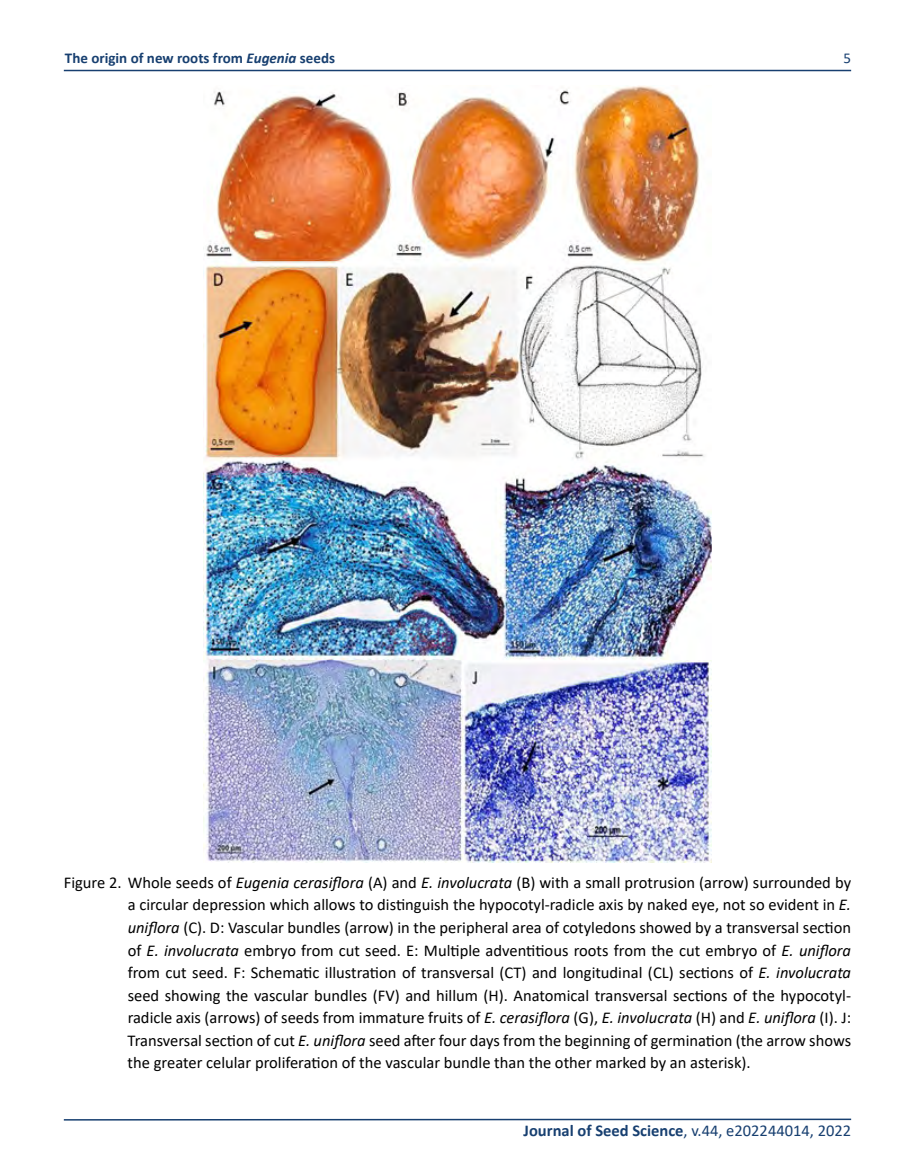
<style>
.page{position:relative;width:915px;height:1170px;background:#fff}
.page>*{position:absolute;margin:0;border:0;box-sizing:border-box;transform-origin:0 0}
.t1{font:16.5px/22.5px "Calibri";color:#000;text-align:justify}
.t2{font:16.5px "Calibri";color:#173f70}
.t3{font:700 15px "Calibri";color:#173f70}
.t4{font:15px "Calibri";color:#173f70}
.s1{font-style:italic}
.s2{font-weight:700}
</style>
<div class="page">
<img style="left:203px;top:86px;width:508px;height:776px">
<svg style="left:63px;top:1118px;width:789px;height:3px;background:#8a9eb7"></svg>
<hr style="left:64px;top:70px;width:786px;height:1px;background:#173f70">
<p class="t3" style="left:65px;top:48px;width:271px">The origin of new roots from <span class="s1">Eugenia</span> seeds</p>
<p class="t4" style="left:843px;top:47px;width:9px">5</p>
<p class="t1" style="left:128px;top:870px;width:724px;text-indent:-64px">Figure 2. Whole seeds of <span class="s1">Eugenia cerasiflora</span> (A) and <span class="s1">E. involucrata</span> (B) with a small protrusion (arrow) surrounded by a circular depression which allows to distinguish the hypocotyl-radicle axis by naked eye, not so evident in <span class="s1">E. uniflora</span> (C). D: Vascular bundles (arrow) in the peripheral area of cotyledons showed by a transversal section of <span class="s1">E. involucrata</span> embryo from cut seed. E: Multiple adventitious roots from the cut embryo of <span class="s1">E. uniflora </span>from cut seed. F: Schematic illustration of transversal (CT) and longitudinal (CL) sections of <span class="s1">E. involucrata </span>seed showing the vascular bundles (FV) and hillum (H). Anatomical transversal sections of the hypocotyl&shy;radicle axis (arrows) of seeds from immature fruits of <span class="s1">E. cerasiflora</span> (G), <span class="s1">E. involucrata</span> (H) and <span class="s1">E. uniflora</span> (I). J:<br>Transversal section of cut <span class="s1">E. uniflora</span> seed after four days from the beginning of germination (the arrow shows the greater celular proliferation of the vascular bundle than the other marked by an asterisk).</p>
<p class="t2" style="left:523px;top:1118px;width:329px"><span class="s2">Journal of Seed Science</span>, v.44, e202244014, 2022</p>
</div>
